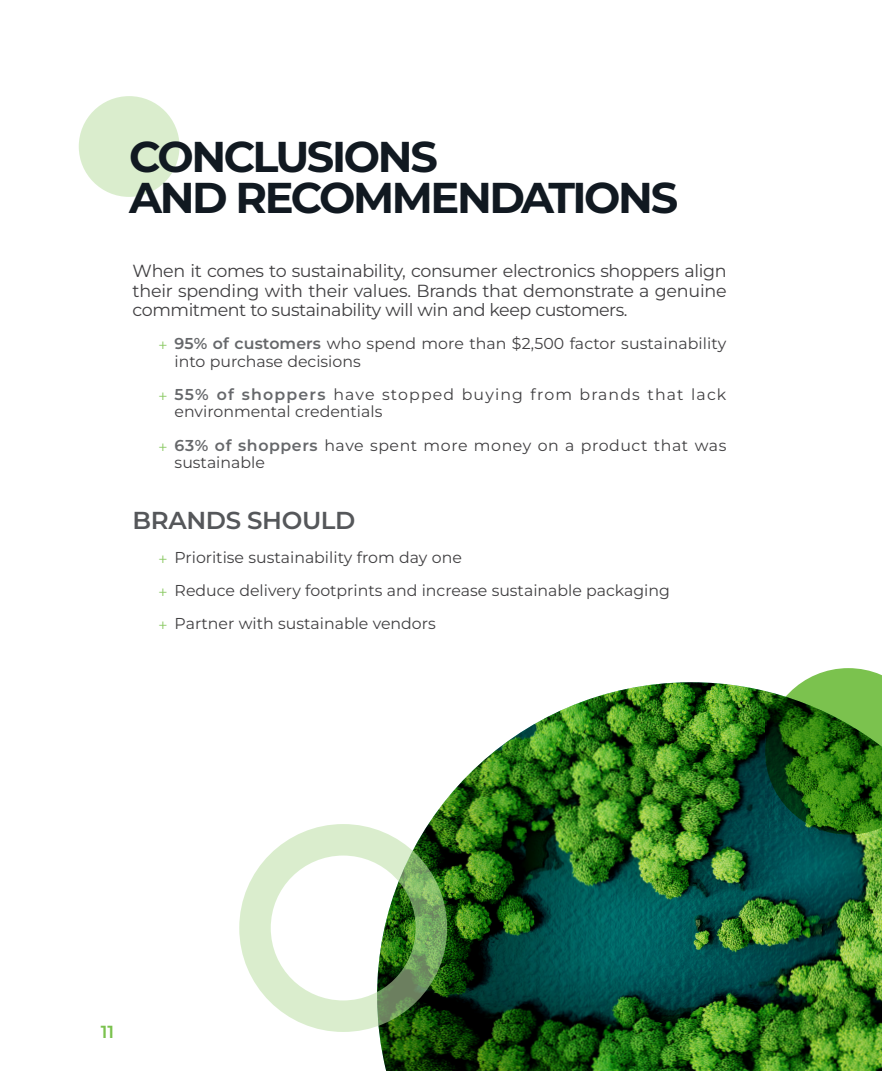
<style>
.page{position:relative;width:882px;height:1071px;background:#fff}
.page>*{position:absolute;margin:0;border:0;box-sizing:border-box;transform-origin:0 0}
.t1{font:700 43.05px/40.8px "Montserrat";letter-spacing:-.055em;color:#111921}
.t2{font:600 24.5px "Montserrat";letter-spacing:-.015em;color:#55575a}
.t3{font:17.5px/19.2px "Montserrat";letter-spacing:-.025em;color:#414042;text-align:justify}
.t4{font:600 17.5px "Montserrat";color:#7bc24e}
.t5{font:15.75px/33.2px "Montserrat";color:#414042}
.t6{font:15.75px/17.5px "Montserrat";letter-spacing:.06em;color:#414042}
.t7{font:15.75px/17.5px "Montserrat";letter-spacing:.035em;color:#414042}
.s1{font-family:"Myriad Pro";font-size:14px;color:#88c860}
.s2{font-weight:600;color:#66686b}
</style>
<div class="page">
<div style="left:79px;top:96px;width:101px;height:101px;background:#daedcd;border-radius:50%"></div>
<img style="left:376px;top:682px;width:506px;height:389px">
<div style="left:239px;top:824px;width:208px;height:208px;border:32px solid #bee1a8;border-radius:50%"></div>
<svg style="left:765px;top:668px;width:117px;height:167px;background:#3f802e"></svg>
<h1 class="t1" style="left:129px;top:135px;width:551px">CONCLUSIONS<br>AND RECOMMENDATIONS</h1>
<p class="t3" style="left:133px;top:261px;width:596px">When it comes to sustainability, consumer electronics shoppers align their spending with their values. Brands that demonstrate a genuine commitment to sustainability will win and keep customers.</p>
<p class="t5" style="left:175px;top:334px;width:553px;line-height:17.5px;text-indent:-16px"><span class="s1">+</span> <span class="s2">95% of customers</span> who spend more than $2,500 factor sustainability into purchase decisions</p>
<p class="t6" style="left:175px;top:385px;width:553px;text-indent:-16px"><span class="s1">+</span> <span class="s2">55% of shoppers</span> have stopped buying from brands that lack environmental credentials</p>
<p class="t7" style="left:175px;top:436px;width:553px;text-indent:-16px"><span class="s1">+</span> <span class="s2">63% of shoppers</span> have spent more money on a product that was sustainable</p>
<h2 class="t2" style="left:133px;top:504px;width:224px">BRANDS SHOULD</h2>
<p class="t5" style="left:159px;top:540px;width:513px"><span class="s1">+</span> Prioritise sustainability from day one<br><span class="s1">+</span> Reduce delivery footprints and increase sustainable packaging <span class="s1">+</span> Partner with sustainable vendors</p>
<p class="t4" style="left:101px;top:1020px;width:15px">11</p>
</div>
